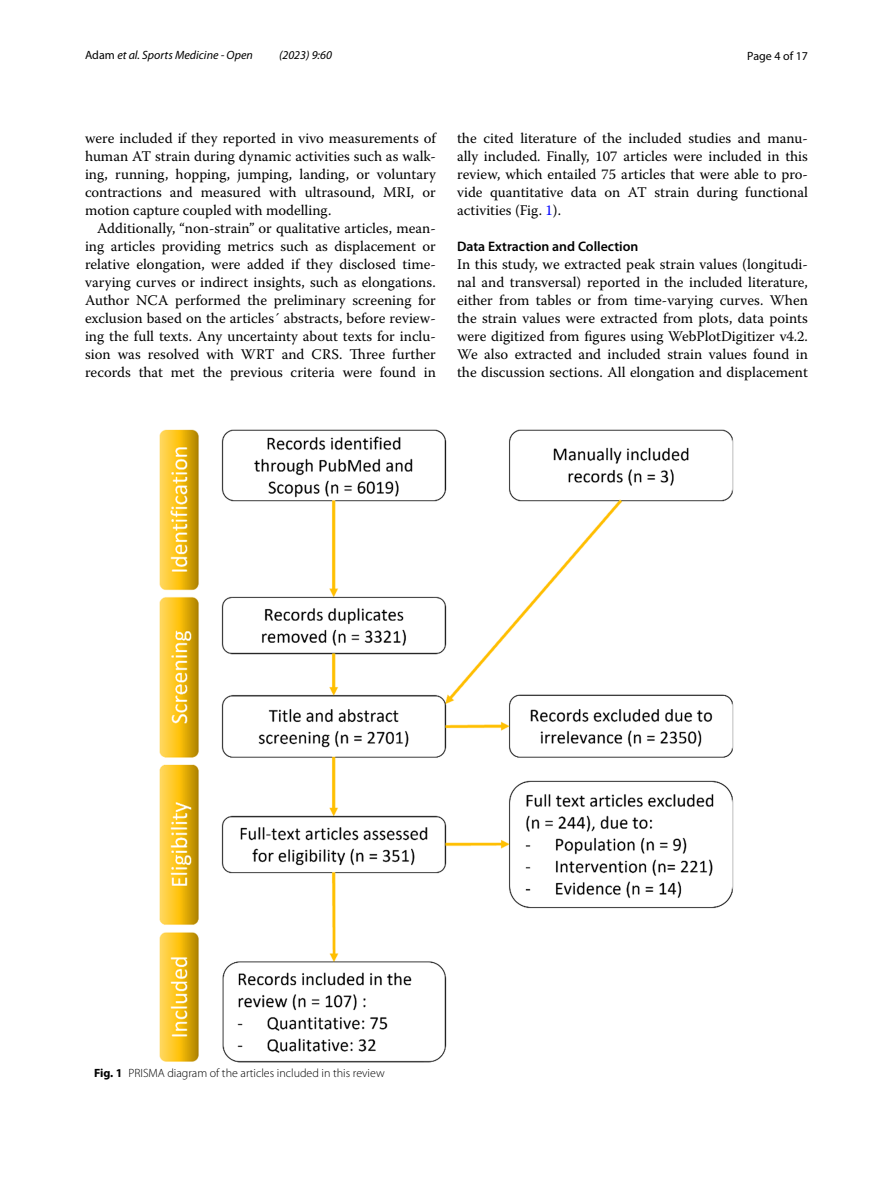
<style>
.page{position:relative;width:893px;height:1187px;background:#fff}
.page>*{position:absolute;margin:0;border:0;box-sizing:border-box;transform-origin:0 0}
.t1{font:14.7px/18px "Warnock Pro";color:#000;text-align:justify}
.t2{font:600 13.8px "Myriad Pro";color:#000}
.t3{font:300 12px "Myriad Pro";color:#000}
.t4{font:italic 12px "Myriad Pro";color:#000}
.t5{font:12px "Myriad Pro";color:#000}
.s1{font-style:normal}
.s2{color:#00f}
.s3{font-weight:700}
</style>
<div class="page">
<img style="left:159px;top:429px;width:574px;height:633px">
<p class="t4" style="left:85px;top:48px;width:169px"><span class="s1">Adam</span> et al. Sports Medicine - Open</p>
<p class="t4" style="left:279px;top:48px;width:54px">(2023) 9:60</p>
<p class="t5" style="left:747px;top:48px;width:62px">Page 4 of 17</p>
<p class="t1" style="left:85px;top:128px;width:352px">were included if they reported in vivo measurements of human AT strain during dynamic activities such as walk&shy;ing, running, hopping, jumping, landing, or voluntary contractions and measured with ultrasound, MRI, or motion capture coupled with modelling.</p>
<p class="t1" style="left:85px;top:218px;width:352px;text-indent:12px">Additionally, “non-strain” or qualitative articles, mean&shy;ing articles providing metrics such as displacement or relative elongation, were added if they disclosed time&shy;varying curves or indirect insights, such as elongations.<br>Author NCA performed the preliminary screening for exclusion based on the articles´ abstracts, before review&shy;ing the full texts. Any uncertainty about texts for inclu&shy;sion was resolved with WRT and CRS. Three further records that met the previous criteria were found in</p>
<p class="t1" style="left:457px;top:128px;width:352px">the cited literature of the included studies and manu&shy;ally included. Finally, 107 articles were included in this review, which entailed 75 articles that were able to pro&shy;vide quantitative data on AT strain during functional activities (Fig. <span class="s2">1</span>).</p>
<p class="t2" style="left:457px;top:237px;width:183px">Data Extraction and Collection</p>
<p class="t1" style="left:457px;top:254px;width:352px">In this study, we extracted peak strain values (longitudi&shy;nal and transversal) reported in the included literature, either from tables or from time-varying curves. When the strain values were extracted from plots, data points were digitized from figures using WebPlotDigitizer v4.2.<br>We also extracted and included strain values found in the discussion sections. All elongation and displacement</p>
<p class="t3" style="left:94px;top:1066px;width:292px"><span class="s3">Fig. 1</span> PRISMA diagram of the articles included in this review</p>
</div>
